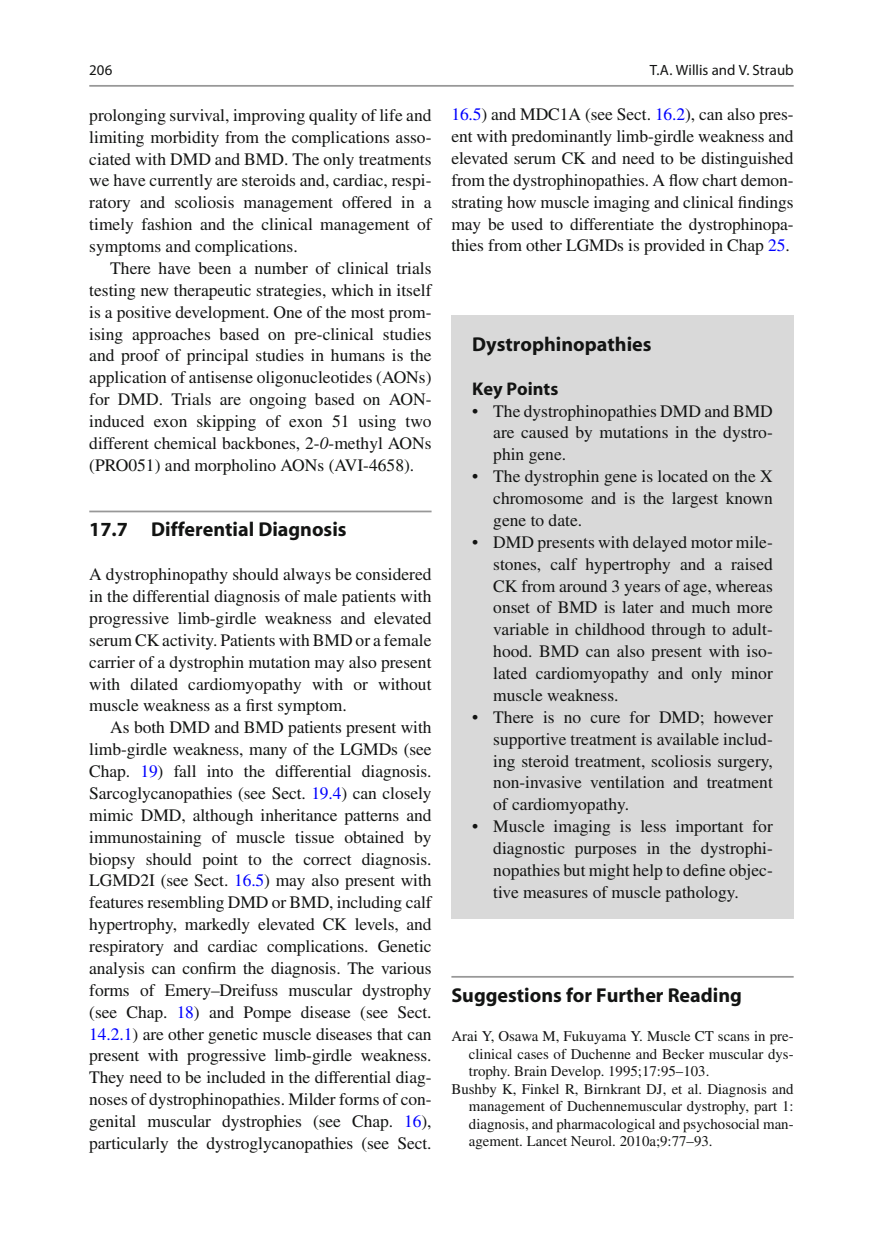
<style>
.page{position:relative;width:883px;height:1260px;background:#fff}
.page>*{position:absolute;margin:0;border:0;box-sizing:border-box;transform-origin:0 0}
.t1{font:700 20.12px "Myriad";color:#131413}
.t2{font:700 18.38px "Myriad";color:#131413}
.t3{font:17.5px/21.9px "Times";color:#131413;text-align:justify}
.t4{font:14.88px "Times";color:#131413}
.t5{font:14.88px "Myriad";color:#131413}
.s1{font-style:italic}
.s2{color:#00f}
</style>
<div class="page">
<hr style="left:89px;top:85px;width:705px;height:2px;background:#989898">
<hr style="left:89px;top:511px;width:343px;height:1px;background:#989898">
<hr style="left:451px;top:976px;width:343px;height:2px;background:#989898">
<div style="left:451px;top:315px;width:343px;height:604px;background:#d9d9d9"></div>
<p class="t5" style="left:89px;top:64px;width:25px">206</p>
<p class="t5" style="left:650px;top:64px;width:146px">T.A. Willis and V. Straub</p>
<p class="t3" style="left:89px;top:106px;width:344px">prolonging survival, improving quality of life and limiting morbidity from the complications asso&shy;ciated with DMD and BMD. The only treatments we have currently are steroids and, cardiac, respi&shy;ratory and scoliosis management offered in a timely fashion and the clinical management of symptoms and complications.</p>
<p class="t3" style="left:89px;top:259px;width:344px;text-indent:21px">There have been a number of clinical trials testing new therapeutic strategies, which in itself is a positive development. One of the most prom&shy;ising approaches based on pre-clinical studies and proof of principal studies in humans is the application of antisense oligonucleotides (AONs) for DMD. Trials are ongoing based on AON&shy;induced exon skipping of exon 51 using two different chemical backbones, 2- <span class="s1">0</span> -methyl AONs (PRO051) and morpholino AONs (AVI-4658).</p>
<p class="t3" style="left:451px;top:105px;width:344px"><span class="s2">16.5</span>) and MDC1A (see Sect. <span class="s2">16.2</span>), can also pres&shy;ent with predominantly limb-girdle weakness and elevated serum CK and need to be distinguished from the dystrophinopathies. A fl ow chart demon&shy;strating how muscle imaging and clinical fi ndings may be used to differentiate the dystrophinopa&shy;thies from other LGMDs is provided in Chap <span class="s2">25</span>.</p>
<p class="t1" style="left:472px;top:337px;width:181px">Dystrophinopathies</p>
<p class="t2" style="left:472px;top:382px;width:88px">Key Points</p>
<p class="t3" style="left:493px;top:401px;width:281px;text-indent:-21px">• The dystrophinopathies DMD and BMD are caused by mutations in the dystro&shy;phin gene.</p>
<p class="t3" style="left:493px;top:467px;width:281px;text-indent:-21px">• The dystrophin gene is located on the X chromosome and is the largest known gene to date.</p>
<p class="t3" style="left:493px;top:533px;width:281px;text-indent:-21px">• DMD presents with delayed motor mile&shy;stones, calf hypertrophy and a raised CK from around 3 years of age, whereas onset of BMD is later and much more variable in childhood through to adult&shy;hood. BMD can also present with iso&shy;lated cardiomyopathy and only minor muscle weakness.</p>
<p class="t3" style="left:493px;top:708px;width:281px;text-indent:-21px">• There is no cure for DMD; however supportive treatment is available includ&shy;ing steroid treatment, scoliosis surgery, non-invasive ventilation and treatment of cardiomyopathy.</p>
<p class="t3" style="left:493px;top:817px;width:281px;text-indent:-21px">• Muscle imaging is less important for diagnostic purposes in the dystrophi&shy;nopathies but might help to de fi ne objec&shy;tive measures of muscle pathology.</p>
<p class="t1" style="left:89px;top:522px;width:259px">17.7 Differential Diagnosis</p>
<p class="t3" style="left:89px;top:565px;width:344px">A dystrophinopathy should always be considered in the differential diagnosis of male patients with progressive limb-girdle weakness and elevated serum CK activity. Patients with BMD or a female carrier of a dystrophin mutation may also present with dilated cardiomyopathy with or without muscle weakness as a fi rst symptom.</p>
<p class="t3" style="left:89px;top:718px;width:344px;text-indent:21px">As both DMD and BMD patients present with limb-girdle weakness, many of the LGMDs (see Chap. <span class="s2">19</span>) fall into the differential diagnosis.<br>Sarcoglycanopathies (see Sect. <span class="s2">19.4</span>) can closely mimic DMD, although inheritance patterns and immunostaining of muscle tissue obtained by biopsy should point to the correct diagnosis.<br>LGMD2I (see Sect. <span class="s2">16.5</span>) may also present with features resembling DMD or BMD, including calf hypertrophy, markedly elevated CK levels, and respiratory and cardiac complications. Genetic analysis can con fi rm the diagnosis. The various forms of Emery–Dreifuss muscular dystrophy (see Chap. <span class="s2">18</span>) and Pompe disease (see Sect.<br><span class="s2">14.2.1</span>) are other genetic muscle diseases that can present with progressive limb-girdle weakness.<br>They need to be included in the differential diag&shy;noses of dystrophinopathies. Milder forms of con&shy;genital muscular dystrophies (see Chap. <span class="s2">16</span>), particularly the dystroglycanopathies (see Sect.</p>
<p class="t1" style="left:451px;top:987px;width:292px">Suggestions for Further Reading</p>
<p class="t4" style="left:451px;top:1031px;width:344px">Arai Y, Osawa M, Fukuyama Y. Muscle CT scans in pre-</p>
<p class="t4" style="left:469px;top:1048px;width:326px">clinical cases of Duchenne and Becker muscular dys-</p>
<p class="t4" style="left:469px;top:1066px;width:242px">trophy. Brain Develop. 1995;17:95–103.</p>
<p class="t4" style="left:451px;top:1083px;width:344px">Bushby K, Finkel R, Birnkrant DJ, et al. Diagnosis and</p>
<p class="t4" style="left:469px;top:1101px;width:326px">management of Duchennemuscular dystrophy, part 1:</p>
<p class="t4" style="left:469px;top:1118px;width:326px">diagnosis, and pharmacological and psychosocial man-</p>
<p class="t4" style="left:469px;top:1136px;width:245px">agement. Lancet Neurol. 2010a;9:77–93.</p>
</div>
